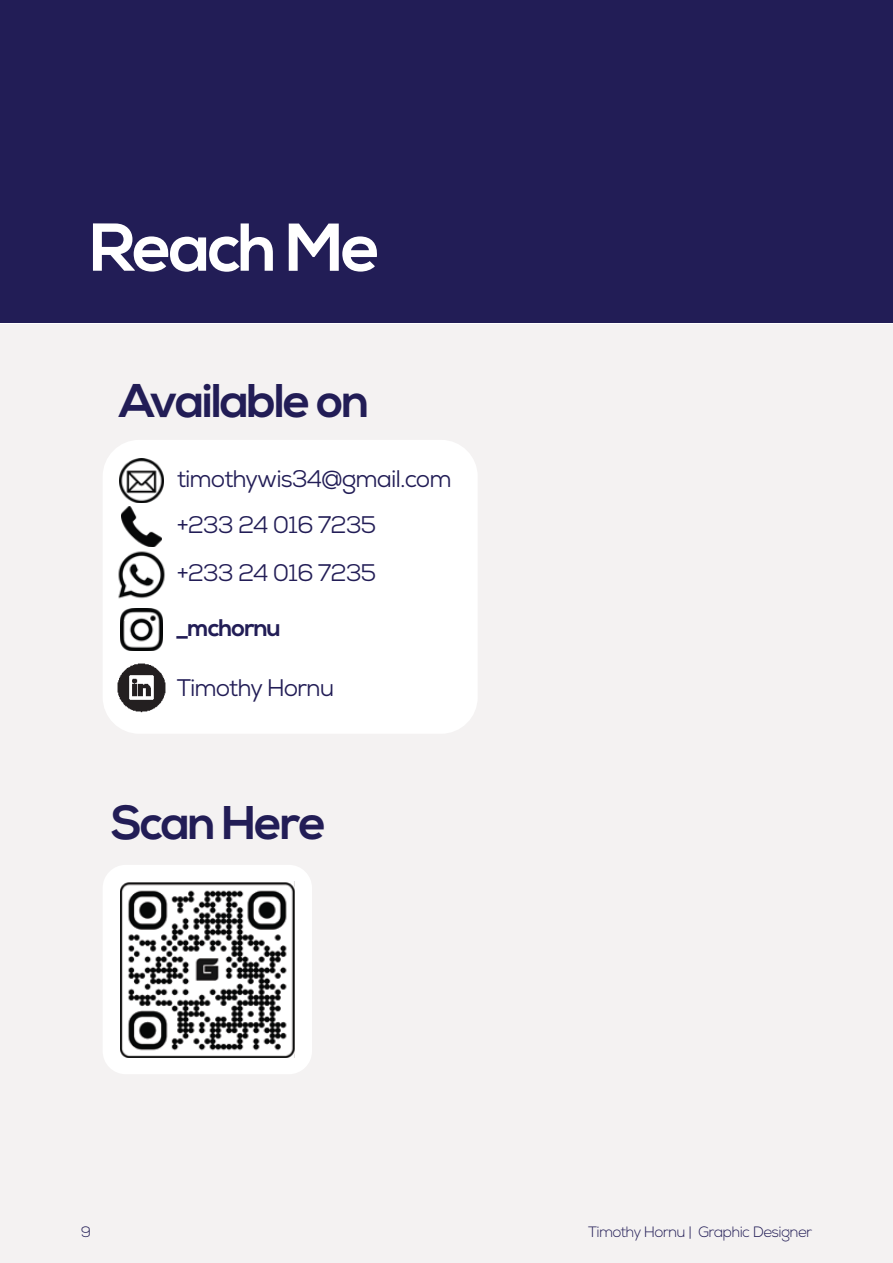
<style>
.page{position:relative;width:893px;height:1263px;background:#fff}
.page>*{position:absolute;margin:0;border:0;box-sizing:border-box;transform-origin:0 0}
.t1{font:700 67.5px "Nexa";letter-spacing:-.04em;color:#fff}
.t2{font:700 47.25px "Nexa";letter-spacing:-.04em;color:#221d56}
.t3{font:24px/45.8px "Nexa";letter-spacing:-.04em;color:#221d56}
.t4{font:700 24px "Nexa";letter-spacing:-.04em;color:#221d56}
.t5{font:300 15px "Nexa";letter-spacing:-.04em;color:#221d56}
</style>
<div class="page">
<div style="left:0;top:324px;width:893px;height:939px;background:#f4f2f2"></div>
<div style="left:0;top:0;width:893px;height:322px;background:#221d56"></div>
<div style="left:103px;top:440px;width:375px;height:294px;background:#fff;border-radius:37px"></div>
<img style="left:120px;top:608px;width:42px;height:42px">
<img style="left:118px;top:551px;width:47px;height:48px">
<img style="left:121px;top:506px;width:40px;height:41px">
<img style="left:119px;top:459px;width:44px;height:44px">
<img style="left:117px;top:663px;width:49px;height:50px">
<div style="left:103px;top:865px;width:209px;height:209px;background:#fff;border-radius:23px"></div>
<img style="left:120px;top:882px;width:174px;height:175px">
<h1 class="t1" style="left:90px;top:208px;width:292px">Reach Me</h1>
<h2 class="t2" style="left:119px;top:374px;width:252px">Available on</h2>
<p class="t3" style="left:177px;top:456px;width:276px">timothywis34@gmail.com +233 24 016 7235</p>
<p class="t3" style="left:177px;top:550px;width:201px">+233 24 016 7235</p>
<p class="t4" style="left:177px;top:613px;width:105px">_mchornu</p>
<p class="t3" style="left:177px;top:665px;width:159px">Timothy Hornu</p>
<h2 class="t2" style="left:111px;top:796px;width:216px">Scan Here</h2>
<p class="t5" style="left:81px;top:1223px;width:12px">9</p>
<p class="t5" style="left:588px;top:1223px;width:226px">Timothy Hornu | Graphic Designer</p>
</div>
